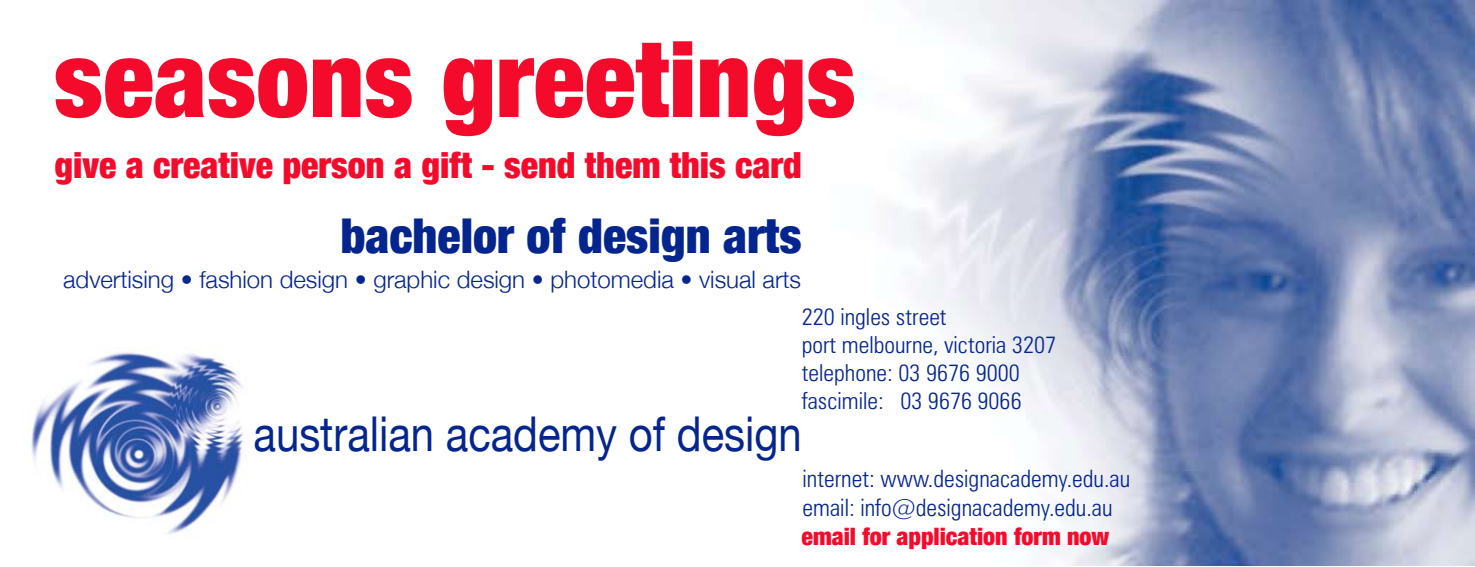
<style>
.page{position:relative;width:1475px;height:567px;background:#fff}
.page>*{position:absolute;margin:0;border:0;box-sizing:border-box;transform-origin:0 0}
.t1{font:900 condensed 106px "Helvetica Neue";color:#f40b2c}
.t2{font:48px "Helvetica Neue";color:#04258e;scale:.87 1}
.t3{font:900 condensed 48px "Helvetica Neue";color:#04258e}
.t4{font:900 condensed 36px "Helvetica Neue";color:#f40b2c}
.t5{font:300 condensed 24px/28.8px "Zurich BT";color:#04258e}
.t6{font:300 24px "Helvetica Neue";color:#04258e}
.t7{font:900 condensed 24px "Helvetica Neue";color:#f40b2c}
.t8{font:300 condensed 23.4px/28.2px "Zurich BT";color:#04258e}
</style>
<div class="page">
<img style="left:891px;top:1px;width:582px;height:565px">
<img style="left:28px;top:348px;width:219px;height:187px">
<h1 class="t1" style="left:54px;top:14px;width:803px">seasons greetings</h1>
<h3 class="t4" style="left:54px;top:143px;width:749px">give a creative person a gift - send them this card</h3>
<h2 class="t3" style="left:340px;top:207px;width:462px">bachelor of design arts</h2>
<p class="t6" style="left:63px;top:265px;width:739px">advertising • fashion design • graphic design • photomedia • visual arts</p>
<p class="t8" style="left:801px;top:302px;width:256px">220 ingles street<br>port melbourne, victoria 3207 telephone: 03 9676 9000 fascimile: 03 9676 9066</p>
<h2 class="t2" style="left:253px;top:405px;width:631px">australian academy of design</h2>
<p class="t5" style="left:802px;top:464px;width:329px">internet: www.designacademy.edu.au email: info@designacademy.edu.au</p>
<p class="t7" style="left:801px;top:522px;width:309px">email for application form now</p>
</div>
